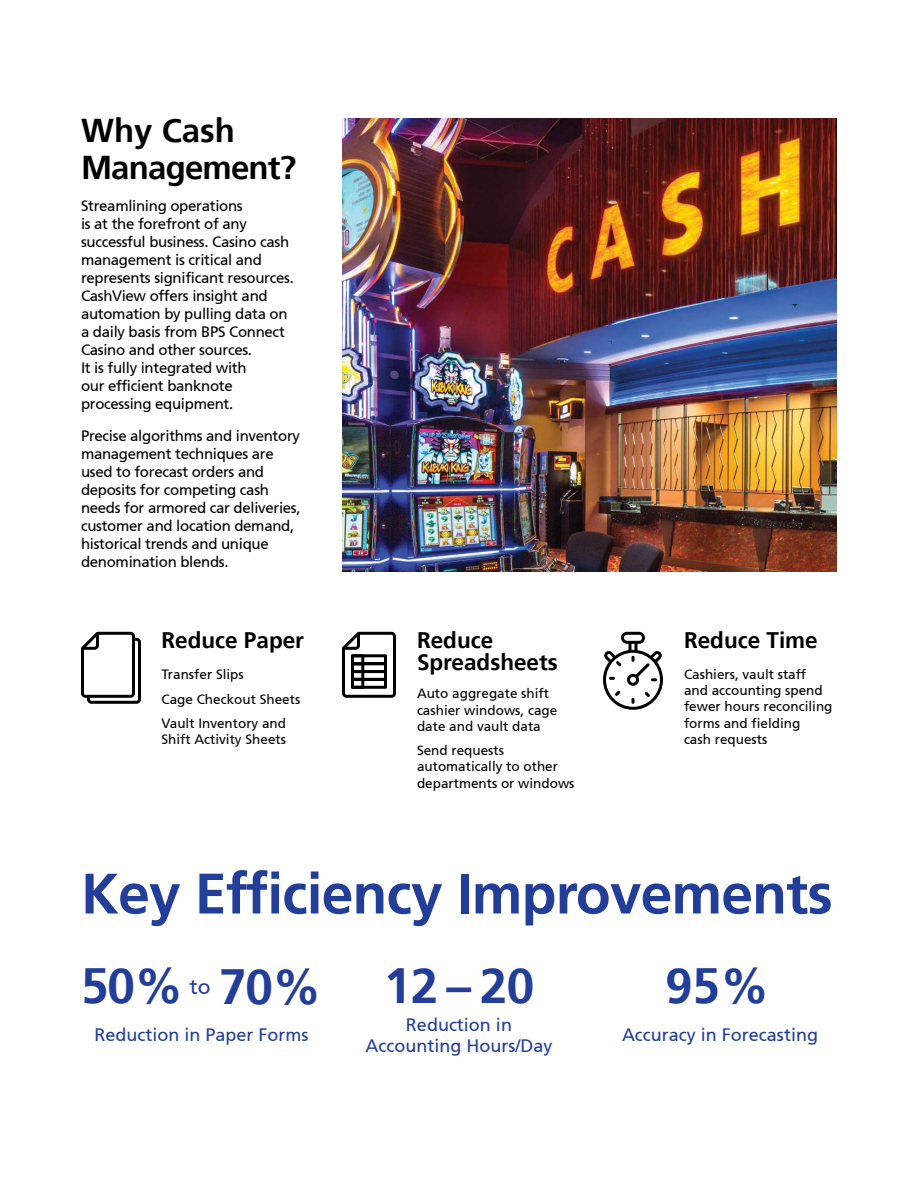
<style>
.page{position:relative;width:918px;height:1188px;background:#fff}
.page>*{position:absolute;margin:0;border:0;box-sizing:border-box;transform-origin:0 0}
.t1{font:700 57px "TD Frutiger";letter-spacing:-.015em;color:#233e99}
.t2{font:700 49.5px "TD Frutiger";letter-spacing:-.01em;color:#233e99}
.t3{font:700 33px/37.5px "TD Frutiger";letter-spacing:-.025em;color:#000}
.t4{font:700 22.5px/22.5px "TD Frutiger";color:#000}
.t5{font:21px "Frutiger 55 Roman";color:#233e99}
.t6{font:18px/21.6px "Frutiger 55 Roman";color:#233e99;text-align:center}
.t7{font:15px/18px "Frutiger 55 Roman";letter-spacing:-.02em;color:#000}
.t8{font:13.5px/16.2px "Frutiger 55 Roman";color:#000}
</style>
<div class="page">
<svg style="left:81px;top:632px;width:60px;height:72px"></svg>
<svg style="left:603px;top:632px;width:60px;height:78px"></svg>
<svg style="left:342px;top:632px;width:54px;height:66px"></svg>
<img style="left:342px;top:119px;width:495px;height:452px">
<h3 class="t3" style="left:81px;top:112px;width:217px">Why Cash<br>Management?</h3>
<p class="t7" style="left:81px;top:197px;width:214px">Streamlining operations<br>is at the forefront of any successful business. Casino cash management is critical and represents significant resources.<br>CashView offers insight and automation by pulling data on a daily basis from BPS Connect<br>Casino and other sources.<br>It is fully integrated with<br>our efficient banknote processing equipment.</p>
<p class="t7" style="left:81px;top:427px;width:221px">Precise algorithms and inventory management techniques are used to forecast orders and deposits for competing cash needs for armored car deliveries, customer and location demand, historical trends and unique denomination blends.</p>
<h3 class="t4" style="left:161px;top:629px;width:144px">Reduce Paper</h3>
<p class="t8" style="left:161px;top:663px;width:140px;line-height:24.3px">Transfer Slips<br>Cage Checkout Sheets<br>Vault Inventory and</p>
<p class="t8" style="left:161px;top:731px;width:126px">Shift Activity Sheets</p>
<h3 class="t4" style="left:417px;top:629px;width:142px">Reduce<br>Spreadsheets</h3>
<p class="t8" style="left:417px;top:686px;width:142px">Auto aggregate shift cashier windows, cage date and vault data</p>
<p class="t8" style="left:417px;top:742px;width:159px">Send requests automatically to other departments or windows</p>
<h3 class="t4" style="left:684px;top:629px;width:135px">Reduce Time</h3>
<p class="t8" style="left:684px;top:666px;width:150px">Cashiers, vault staff and accounting spend fewer hours reconciling forms and fielding<br>cash requests</p>
<h1 class="t1" style="left:81px;top:860px;width:753px">Key Efficiency Improvements</h1>
<h2 class="t2" style="left:81px;top:956px;width:104px">50%</h2>
<h2 class="t2" style="left:219px;top:957px;width:104px">70%</h2>
<p class="t6" style="left:95px;top:1024px;width:216px">Reduction in Paper Forms</p>
<h3 class="t5" style="left:190px;top:974px;width:23px">to</h3>
<h2 class="t2" style="left:384px;top:956px;width:152px">12 – 20</h2>
<p class="t6" style="left:366px;top:1014px;width:188px">Reduction in<br>Accounting Hours/Day</p>
<h2 class="t2" style="left:665px;top:956px;width:106px">95%</h2>
<p class="t6" style="left:622px;top:1024px;width:198px">Accuracy in Forecasting</p>
</div>
